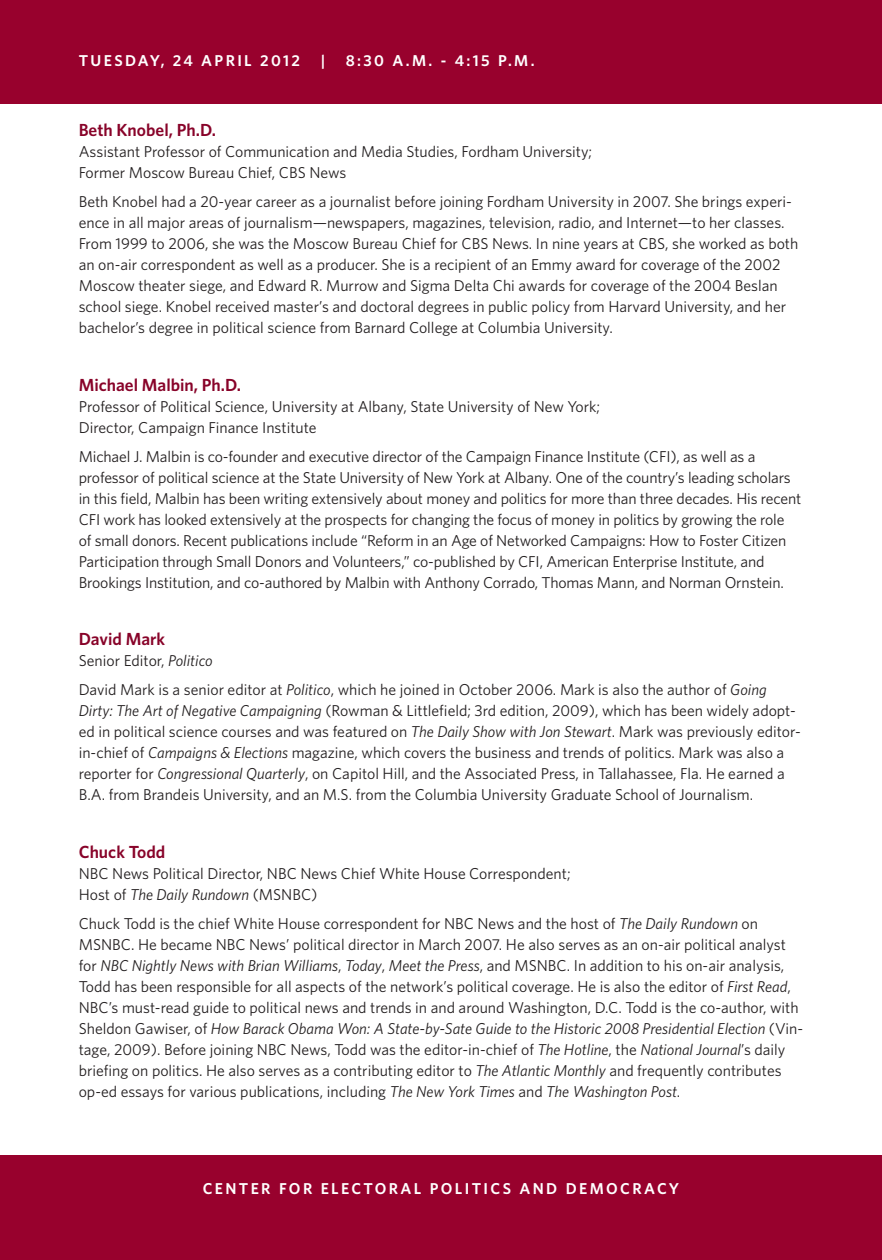
<style>
.page{position:relative;width:882px;height:1260px;background:#fff}
.page>*{position:absolute;margin:0;border:0;box-sizing:border-box;transform-origin:0 0}
.Times{font:600 17.5px "Whitney";color:#880329}
.Times-2{font:15.75px/21px "Whitney";color:#231f20}
.t1{font:600 15.75px "Whitney";letter-spacing:.15em;color:#fff}
.s1{font-style:italic}
</style>
<div class="page">
<div style="left:0;top:1156px;width:882px;height:104px;background:#98012d"></div>
<div style="left:0;top:0;width:882px;height:103px;background:#98012d"></div>
<p class="t1" style="left:79px;top:51px;width:223px">TUESDAY, 24 APRIL 2012</p>
<p class="t1" style="left:321px;top:51px;width:6px">|</p>
<p class="t1" style="left:346px;top:51px;width:190px">8:30 A.M. - 4:15 P.M.</p>
<p class="Times" style="left:79px;top:119px;width:139px">Beth Knobel, Ph.D.</p>
<p class="Times-2" style="left:79px;top:141px;width:515px">Assistant Professor of Communication and Media Studies, Fordham University;<br>Former Moscow Bureau Chief, CBS News</p>
<p class="Times-2" style="left:79px;top:191px;width:721px">Beth Knobel had a 20-year career as a journalist before joining Fordham University in 2007. She brings experi&shy;ence in all major areas of journalism—newspapers, magazines, television, radio, and Internet—to her classes.<br>From 1999 to 2006, she was the Moscow Bureau Chief for CBS News. In nine years at CBS, she worked as both an on-air correspondent as well as a producer. She is a recipient of an Emmy award for coverage of the 2002<br>Moscow theater siege, and Edward R. Murrow and Sigma Delta Chi awards for coverage of the 2004 Beslan school siege. Knobel received master’s and doctoral degrees in public policy from Harvard University, and her bachelor’s degree in political science from Barnard College at Columbia University.</p>
<p class="Times" style="left:79px;top:374px;width:164px">Michael Malbin, Ph.D.</p>
<p class="Times-2" style="left:79px;top:395px;width:523px">Professor of Political Science, University at Albany, State University of New York;<br>Director, Campaign Finance Institute</p>
<p class="Times-2" style="left:79px;top:445px;width:724px">Michael J. Malbin is co-founder and executive director of the Campaign Finance Institute (CFI), as well as a professor of political science at the State University of New York at Albany. One of the country’s leading scholars in this field, Malbin has been writing extensively about money and politics for more than three decades. His recent CFI work has looked extensively at the prospects for changing the focus of money in politics by growing the role<br>of small donors. Recent publications include “Reform in an Age of Networked Campaigns: How to Foster Citizen Participation through Small Donors and Volunteers,” co-published by CFI, American Enterprise Institute, and Brookings Institution, and co-authored by Malbin with Anthony Corrado, Thomas Mann, and Norman Ornstein.</p>
<p class="Times" style="left:79px;top:629px;width:88px">David Mark</p>
<p class="Times-2" style="left:79px;top:650px;width:136px">Senior Editor, <span class="s1">Politico</span></p>
<p class="Times-2" style="left:79px;top:679px;width:724px">David Mark is a senior editor at <span class="s1">Politico</span>, which he joined in October 2006. Mark is also the author of <span class="s1">Going Dirty: The Art of Negative Campaigning</span> (Rowman &amp; Littlefield; 3rd edition, 2009), which has been widely adopt&shy;ed in political science courses and was featured on <span class="s1">The Daily Show with Jon Stewart</span>. Mark was previously editor&shy;in-chief of <span class="s1">Campaigns &amp; Elections</span> magazine, which covers the business and trends of politics. Mark was also a reporter for <span class="s1">Congressional Quarterly</span>, on Capitol Hill, and the Associated Press, in Tallahassee, Fla. He earned a B.A. from Brandeis University, and an M.S. from the Columbia University Graduate School of Journalism.</p>
<p class="Times" style="left:79px;top:841px;width:88px">Chuck Todd</p>
<p class="Times-2" style="left:79px;top:863px;width:493px">NBC News Political Director, NBC News Chief White House Correspondent;<br>Host of <span class="s1">The Daily Rundown</span> (MSNBC)</p>
<p class="Times-2" style="left:79px;top:913px;width:726px">Chuck Todd is the chief White House correspondent for NBC News and the host of <span class="s1">The Daily Rundown</span> on MSNBC. He became NBC News’ political director in March 2007. He also serves as an on-air political analyst for <span class="s1">NBC Nightly News with Brian Williams</span>, <span class="s1">Today</span>, <span class="s1">Meet the Press</span>, and MSNBC. In addition to his on-air analysis, Todd has been responsible for all aspects of the network’s political coverage. He is also the editor of <span class="s1">First Read</span>, NBC’s must-read guide to political news and trends in and around Washington, D.C. Todd is the co-author, with Sheldon Gawiser, of <span class="s1">How Barack Obama Won: A State-by-Sate Guide to the Historic 2008 Presidential Election</span> (Vin&shy;tage, 2009). Before joining NBC News, Todd was the editor-in-chief of <span class="s1">The Hotline</span>, the <span class="s1">National Journal</span>’s daily briefing on politics. He also serves as a contributing editor to <span class="s1">The Atlantic Monthly</span> and frequently contributes op-ed essays for various publications, including <span class="s1">The New York Times</span> and <span class="s1">The Washington Post</span>.</p>
<p class="t1" style="left:203px;top:1179px;width:478px">CENTER FOR ELECTORAL POLITICS AND DEMOCRACY</p>
</div>
